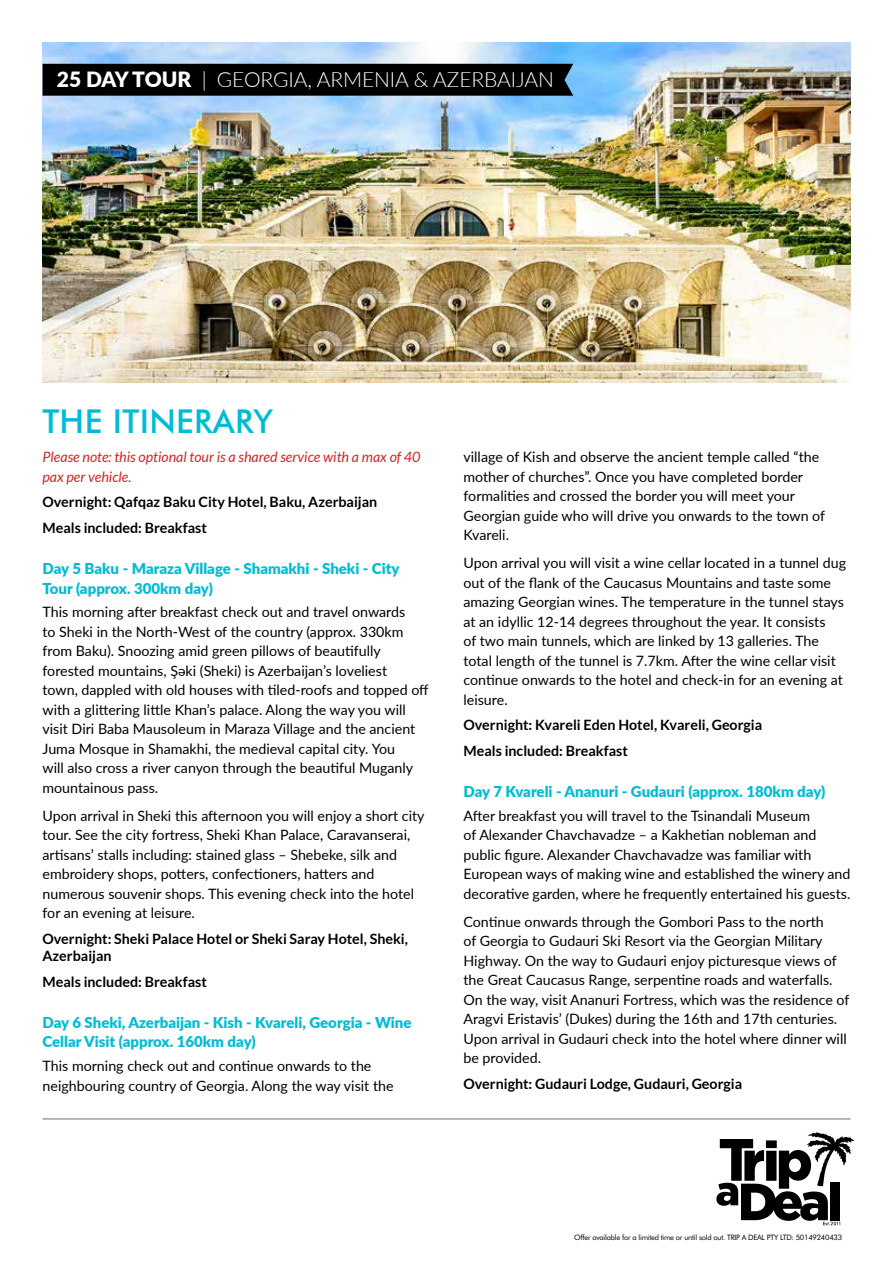
<style>
.page{position:relative;width:893px;height:1263px;background:#fff}
.page>*{position:absolute;margin:0;border:0;box-sizing:border-box;transform-origin:0 0}
.t1{font:500 33px "Futura BT";letter-spacing:.01em;color:#00bcd3}
.t2{font:300 21px "Lato";letter-spacing:-.005em;color:#fff}
.t3{font:900 15px/19.5px "Lato";color:#00bcd3}
.t4{font:14.25px/19.5px "Lato";color:#000}
.t5{font:700 14.25px/25.8px "Lato";color:#000}
.t6{font:italic 14.25px/19.5px "Lato";color:#d2232a}
.t7{font:7.5px "Futura BT";letter-spacing:-.03em;color:#000}
.s1{font-weight:900}
</style>
<div class="page">
<svg style="left:716px;top:1132px;width:138px;height:93px"></svg>
<hr style="left:43px;top:1119px;width:807px;height:1px;background:#6d6e71">
<img style="left:43px;top:43px;width:807px;height:340px">
<div style="left:43px;top:64px;width:530px;height:32px;background:#000"></div>
<h2 class="t2" style="left:57px;top:65px;width:498px"><span class="s1">25 DAY TOUR</span> | GEORGIA, ARMENIA &amp; AZERBAIJAN</h2>
<h1 class="t1" style="left:43px;top:402px;width:232px">THE ITINERARY</h1>
<p class="t6" style="left:43px;top:448px;width:379px">Please note: this optional tour is a shared service with a max of 40 pax per vehicle.</p>
<p class="t5" style="left:43px;top:489px;width:336px">Overnight: Qafqaz Baku City Hotel, Baku, Azerbaijan<br>Meals included: Breakfast</p>
<p class="t3" style="left:43px;top:558px;width:358px">Day 5 Baku - Maraza Village - Shamakhi - Sheki - City<br>Tour (approx. 300km day)</p>
<p class="t4" style="left:43px;top:602px;width:388px">This morning after breakfast check out and travel onwards<br>to Sheki in the North-West of the country (approx. 330km from Baku). Snoozing amid green pillows of beautifully forested mountains, Şəki (Sheki) is Azerbaijan’s loveliest<br>town, dappled with old houses with tiled-roofs and topped off with a glittering little Khan’s palace. Along the way you will visit Diri Baba Mausoleum in Maraza Village and the ancient Juma Mosque in Shamakhi, the medieval capital city. You<br>will also cross a river canyon through the beautiful Muganly mountainous pass.</p>
<p class="t4" style="left:43px;top:805px;width:383px">Upon arrival in Sheki this afternoon you will enjoy a short city tour. See the city fortress, Sheki Khan Palace, Caravanserai, artisans’ stalls including: stained glass – Shebeke, silk and embroidery shops, potters, confectioners, hatters and numerous souvenir shops. This evening check into the hotel for an evening at leisure.</p>
<p class="t5" style="left:43px;top:930px;width:367px;line-height:17.2px">Overnight: Sheki Palace Hotel or Sheki Saray Hotel, Sheki,<br>Azerbaijan</p>
<p class="t5" style="left:43px;top:969px;width:166px">Meals included: Breakfast</p>
<p class="t3" style="left:43px;top:1012px;width:371px">Day 6 Sheki, Azerbaijan - Kish - Kvareli, Georgia - Wine<br>Cellar Visit (approx. 160km day)</p>
<p class="t4" style="left:43px;top:1055px;width:353px">This morning check out and continue onwards to the neighbouring country of Georgia. Along the way visit the</p>
<p class="t4" style="left:463px;top:447px;width:363px">village of Kish and observe the ancient temple called “the mother of churches”. Once you have completed border formalities and crossed the border you will meet your Georgian guide who will drive you onwards to the town of Kvareli.</p>
<p class="t4" style="left:463px;top:553px;width:384px">Upon arrival you will visit a wine cellar located in a tunnel dug out of the flank of the Caucasus Mountains and taste some amazing Georgian wines. The temperature in the tunnel stays at an idyllic 12-14 degrees throughout the year. It consists<br>of two main tunnels, which are linked by 13 galleries. The total length of the tunnel is 7.7km. After the wine cellar visit continue onwards to the hotel and check-in for an evening at leisure.</p>
<p class="t5" style="left:463px;top:712px;width:300px">Overnight: Kvareli Eden Hotel, Kvareli, Georgia<br>Meals included: Breakfast</p>
<p class="t3" style="left:463px;top:781px;width:363px">Day 7 Kvareli - Ananuri - Gudauri (approx. 180km day)</p>
<p class="t4" style="left:463px;top:805px;width:388px">After breakfast you will travel to the Tsinandali Museum<br>of Alexander Chavchavadze – a Kakhetian nobleman and public figure. Alexander Chavchavadze was familiar with European ways of making wine and established the winery and decorative garden, where he frequently entertained his guests.</p>
<p class="t4" style="left:463px;top:911px;width:387px">Continue onwards through the Gombori Pass to the north<br>of Georgia to Gudauri Ski Resort via the Georgian Military Highway. On the way to Gudauri enjoy picturesque views of the Great Caucasus Range, serpentine roads and waterfalls.<br>On the way, visit Ananuri Fortress, which was the residence of Aragvi Eristavis’ (Dukes) during the 16th and 17th centuries.<br>Upon arrival in Gudauri check into the hotel where dinner will be provided.</p>
<p class="t5" style="left:463px;top:1071px;width:280px">Overnight: Gudauri Lodge, Gudauri, Georgia</p>
<p class="t7" style="left:574px;top:1232px;width:269px">Offer available for a limited time or until sold out. TRIP A DEAL PTY LTD: 50149240433</p>
</div>
